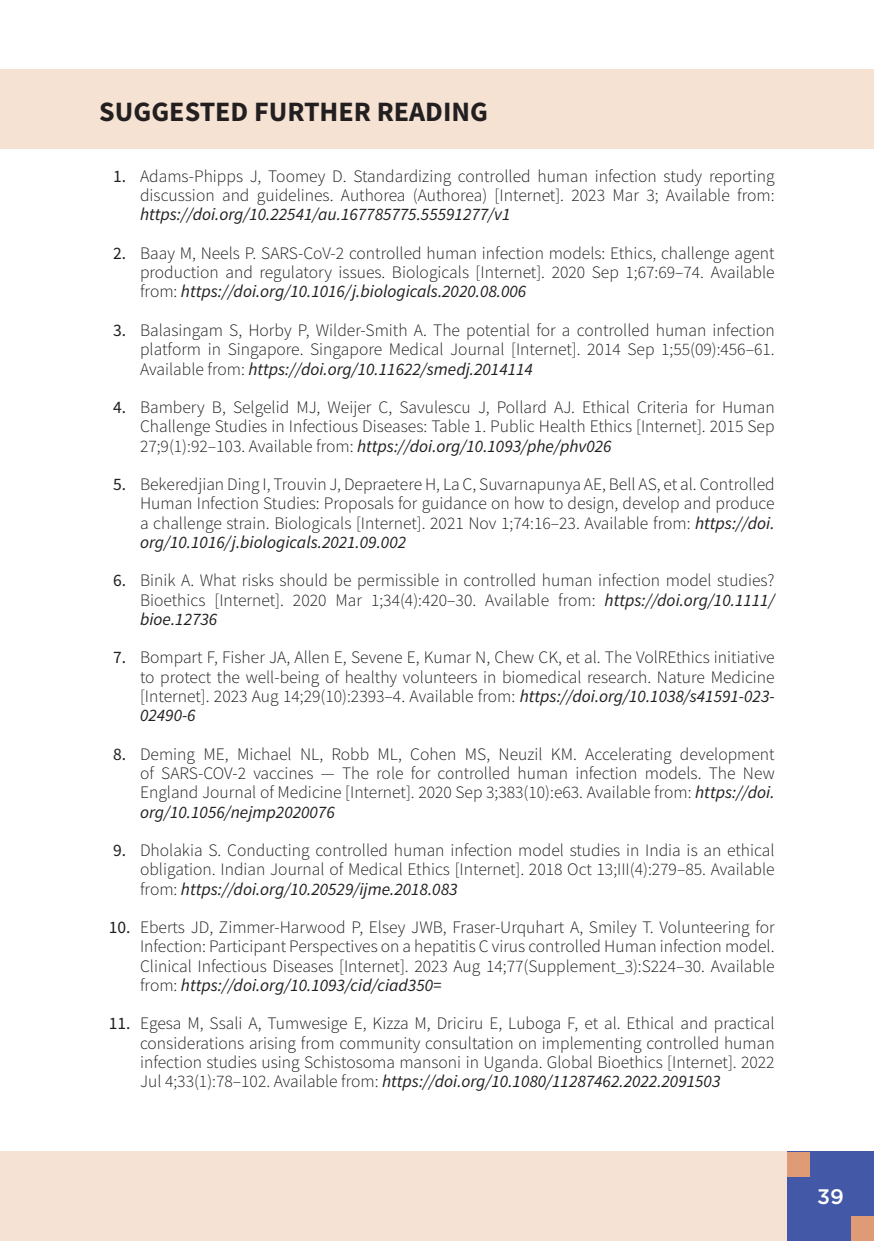
<style>
.page{position:relative;width:874px;height:1241px;background:#fff}
.page>*{position:absolute;margin:0;border:0;box-sizing:border-box;transform-origin:0 0}
.t1{font:700 28px "Source Sans Pro";color:#231f20}
.t2{font:500 21px "Gotham";color:#fff}
.t3{font:300 17.5px/19.2px "Source Sans Pro";color:#231f20;text-align:justify}
.t4{font:italic 17.5px "Source Sans Pro";color:#231f20}
.t5{font:17.5px "Source Sans Pro";color:#231f20}
.s1{font-weight:400;font-style:italic}
</style>
<div class="page">
<div style="left:0;top:1151px;width:873px;height:89px;background:#f5e2d4"></div>
<div style="left:786px;top:1151px;width:87px;height:89px;background:#4359a7"></div>
<div style="left:786px;top:1151px;width:23px;height:25px;background:#de9b76"></div>
<div style="left:850px;top:1215px;width:23px;height:25px;background:#de9b76"></div>
<div style="left:0;top:69px;width:873px;height:80px;background:#f5e2d3"></div>
<h1 class="t1" style="left:99px;top:93px;width:390px">SUGGESTED FURTHER READING</h1>
<p class="t5" style="left:113px;top:165px;width:15px">1.</p>
<p class="t5" style="left:113px;top:242px;width:15px">2.</p>
<p class="t5" style="left:113px;top:319px;width:15px">3.</p>
<p class="t5" style="left:113px;top:396px;width:15px">4.</p>
<p class="t5" style="left:113px;top:473px;width:15px">5.</p>
<p class="t5" style="left:113px;top:569px;width:15px">6.</p>
<p class="t5" style="left:113px;top:646px;width:15px">7.</p>
<p class="t5" style="left:113px;top:742px;width:15px">8.</p>
<p class="t5" style="left:113px;top:839px;width:15px">9.</p>
<p class="t5" style="left:109px;top:916px;width:23px">10.</p>
<p class="t5" style="left:109px;top:1012px;width:23px">11.</p>
<p class="t3" style="left:140px;top:166px;width:636px">Adams-Phipps J, Toomey D. Standardizing controlled human infection study reporting discussion and guidelines. Authorea (Authorea) [Internet]. 2023 Mar 3; Available from:</p>
<p class="t4" style="left:140px;top:203px;width:372px">https://doi.org/10.22541/au.167785775.55591277/v1</p>
<p class="t3" style="left:140px;top:243px;width:635px">Baay M, Neels P. SARS-CoV-2 controlled human infection models: Ethics, challenge agent production and regulatory issues. Biologicals [Internet]. 2020 Sep 1;67:69–74. Available from: <span class="s1">https://doi.org/10.1016/j.biologicals.2020.08.006</span></p>
<p class="t3" style="left:140px;top:320px;width:636px">Balasingam S, Horby P, Wilder-Smith A. The potential for a controlled human infection platform in Singapore. Singapore Medical Journal [Internet]. 2014 Sep 1;55(09):456–61.<br>Available from: <span class="s1">https://doi.org/10.11622/smedj.2014114</span></p>
<p class="t3" style="left:140px;top:397px;width:635px">Bambery B, Selgelid MJ, Weijer C, Savulescu J, Pollard AJ. Ethical Criteria for Human Challenge Studies in Infectious Diseases: Table 1. Public Health Ethics [Internet]. 2015 Sep 27;9(1):92–103. Available from: <span class="s1">https://doi.org/10.1093/phe/phv026</span></p>
<p class="t3" style="left:140px;top:474px;width:636px">Bekeredjian Ding I, Trouvin J, Depraetere H, La C, Suvarnapunya AE, Bell AS, et al. Controlled Human Infection Studies: Proposals for guidance on how to design, develop and produce a challenge strain. Biologicals [Internet]. 2021 Nov 1;74:16–23. Available from: <span class="s1">https://doi. org/10.1016/j.biologicals.2021.09.002</span></p>
<p class="t3" style="left:140px;top:571px;width:635px">Binik A. What risks should be permissible in controlled human infection model studies?<br>Bioethics [Internet]. 2020 Mar 1;34(4):420–30. Available from: <span class="s1">https://doi.org/10.1111/ bioe.12736</span></p>
<p class="t3" style="left:140px;top:648px;width:636px">Bompart F, Fisher JA, Allen E, Sevene E, Kumar N, Chew CK, et al. The VolREthics initiative to protect the well-being of healthy volunteers in biomedical research. Nature Medicine [Internet]. 2023 Aug 14;29(10):2393–4. Available from: <span class="s1">https://doi.org/10.1038/s41591-023- 02490-6</span></p>
<p class="t3" style="left:140px;top:744px;width:636px">Deming ME, Michael NL, Robb ML, Cohen MS, Neuzil KM. Accelerating development of SARS-COV-2 vaccines — The role for controlled human infection models. The New England Journal of Medicine [Internet]. 2020 Sep 3;383(10):e63. Available from: <span class="s1">https://doi. org/10.1056/nejmp2020076</span></p>
<p class="t3" style="left:140px;top:840px;width:636px">Dholakia S. Conducting controlled human infection model studies in India is an ethical obligation. Indian Journal of Medical Ethics [Internet]. 2018 Oct 13;III(4):279–85. Available from: <span class="s1">https://doi.org/10.20529/ijme.2018.083</span></p>
<p class="t3" style="left:140px;top:917px;width:635px">Eberts JD, Zimmer-Harwood P, Elsey JWB, Fraser-Urquhart A, Smiley T. Volunteering for Infection: Participant Perspectives on a hepatitis C virus controlled Human infection model.<br>Clinical Infectious Diseases [Internet]. 2023 Aug 14;77(Supplement_3):S224–30. Available from: <span class="s1">https://doi.org/10.1093/cid/ciad350=</span></p>
<p class="t3" style="left:140px;top:1013px;width:636px">Egesa M, Ssali A, Tumwesige E, Kizza M, Driciru E, Luboga F, et al. Ethical and practical considerations arising from community consultation on implementing controlled human infection studies using Schistosoma mansoni in Uganda. Global Bioethics [Internet]. 2022<br>Jul 4;33(1):78–102. Available from: <span class="s1">https://doi.org/10.1080/11287462.2022.2091503</span></p>
<p class="t2" style="left:816px;top:1182px;width:28px">39</p>
</div>
